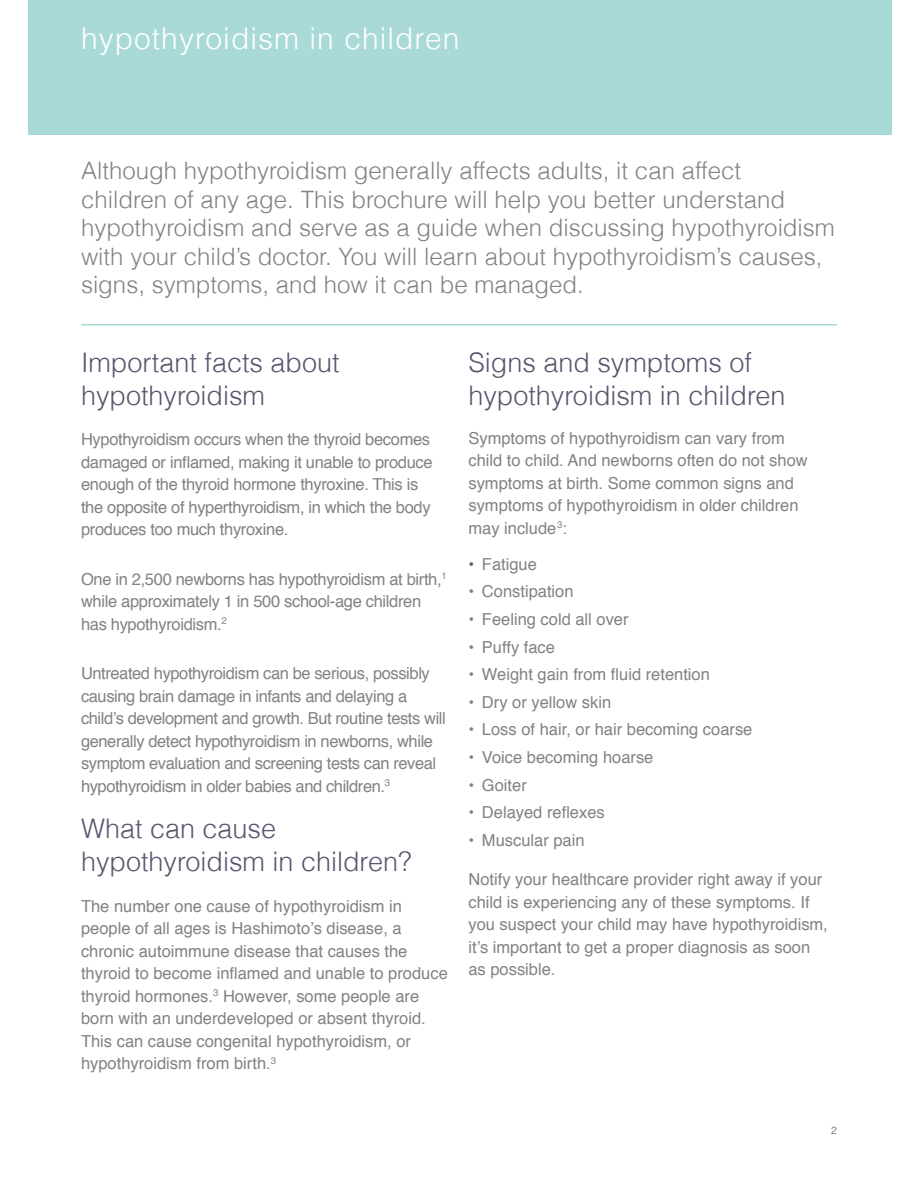
<style>
.page{position:relative;width:918px;height:1188px;background:#fff}
.page>*{position:absolute;margin:0;border:0;box-sizing:border-box;transform-origin:0 0}
.t1{font:300 30px "Helvetica";letter-spacing:.035em;color:#fff}
.Subheads{font:300 27px/33px "Helvetica";color:#59556f}
.Body{font:300 27px/33px "Helvetica";color:#59556f}
.Intro{font:300 24px/28.5px "Helvetica";color:#808285}
.Body-2{font:16.5px/22.5px "Helvetica";color:#808285}
.Subheads-2{font:16.5px/22.5px "Helvetica";letter-spacing:-.02em;color:#808285}
.Subheads-3{font:16.5px/22.5px "Helvetica";color:#808285}
.Body-3{font:16.5px/22.5px "Helvetica";letter-spacing:-.025em;color:#808285}
.t2{font:10.5px "Helvetica";color:#808285}
.s1{font-weight:700;color:#59556f}
</style>
<div class="page">
<div style="left:28px;top:0;width:864px;height:135px;background:#a9dad7"></div>
<hr style="left:81px;top:324px;width:756px;height:2px;background:#a9dad7">
<h1 class="t1" style="left:81px;top:14px;width:380px">hypothyroidism in children</h1>
<p class="Intro" style="left:81px;top:155px;width:755px">Although hypothyroidism generally affects adults, it can affect<br>children of any age. This brochure will help you better understand hypothyroidism and serve as a guide when discussing hypothyroidism with your child’s doctor. You will learn about hypothyroidism’s causes, signs, symptoms, and how it can be managed.</p>
<p class="Subheads" style="left:81px;top:345px;width:260px">Important facts about hypothyroidism</p>
<p class="Subheads-2" style="left:81px;top:429px;width:353px">Hypothyroidism occurs when the thyroid becomes damaged or inflamed, making it unable to produce enough of the thyroid hormone thyroxine. This is the opposite of hyperthyroidism, in which the body produces too much thyroxine.</p>
<p class="Subheads-2" style="left:81px;top:568px;width:367px">One in 2,500 newborns has hypothyroidism at birth,<sup>1 </sup>while approximately 1 in 500 school-age children has hypothyroidism.<sup>2</sup></p>
<p class="Body-3" style="left:81px;top:663px;width:366px">Untreated hypothyroidism can be serious, possibly causing brain damage in infants and delaying a child’s development and growth. But routine tests will generally detect hypothyroidism in newborns, while symptom evaluation and screening tests can reveal hypothyroidism in older babies and children.<sup>3</sup></p>
<p class="Subheads" style="left:81px;top:811px;width:332px">What can cause hypothyroidism in children?</p>
<p class="Subheads-3" style="left:81px;top:895px;width:368px">The number one cause of hypothyroidism in people of all ages is Hashimoto’s disease, a chronic autoimmune disease that causes the thyroid to become inflamed and unable to produce thyroid hormones.<sup>3</sup> However, some people are born with an underdeveloped or absent thyroid.<br>This can cause congenital hypothyroidism, or hypothyroidism from birth.<sup>3</sup></p>
<p class="Body" style="left:468px;top:345px;width:319px">Signs and symptoms of hypothyroidism in children</p>
<p class="Body-2" style="left:468px;top:427px;width:341px">Symptoms of hypothyroidism can vary from child to child. And newborns often do not show symptoms at birth. Some common signs and symptoms of hypothyroidism in older children may include <sup>3</sup>:</p>
<p class="Body-2" style="left:468px;top:553px;width:70px"><span class="s1">•</span> Fatigue</p>
<p class="Body-2" style="left:468px;top:581px;width:107px">• Constipation</p>
<p class="Body-2" style="left:468px;top:609px;width:162px">• Feeling cold all over</p>
<p class="Body-2" style="left:468px;top:636px;width:88px">• Puffy face</p>
<p class="Body-2" style="left:468px;top:664px;width:243px">• Weight gain from fluid retention</p>
<p class="Body-2" style="left:468px;top:691px;width:144px">• Dry or yellow skin</p>
<p class="Body-2" style="left:468px;top:719px;width:286px">• Loss of hair, or hair becoming coarse</p>
<p class="Body-2" style="left:468px;top:747px;width:187px">• Voice becoming hoarse</p>
<p class="Body-2" style="left:468px;top:774px;width:60px">• Goiter</p>
<p class="Body-2" style="left:468px;top:802px;width:138px">• Delayed reflexes</p>
<p class="Body-2" style="left:468px;top:829px;width:118px">• Muscular pain</p>
<p class="Body-2" style="left:468px;top:869px;width:361px">Notify your healthcare provider right away if your child is experiencing any of these symptoms. If you suspect your child may have hypothyroidism, it’s important to get a proper diagnosis as soon as possible.</p>
<p class="t2" style="left:831px;top:1122px;width:7px">2</p>
</div>
